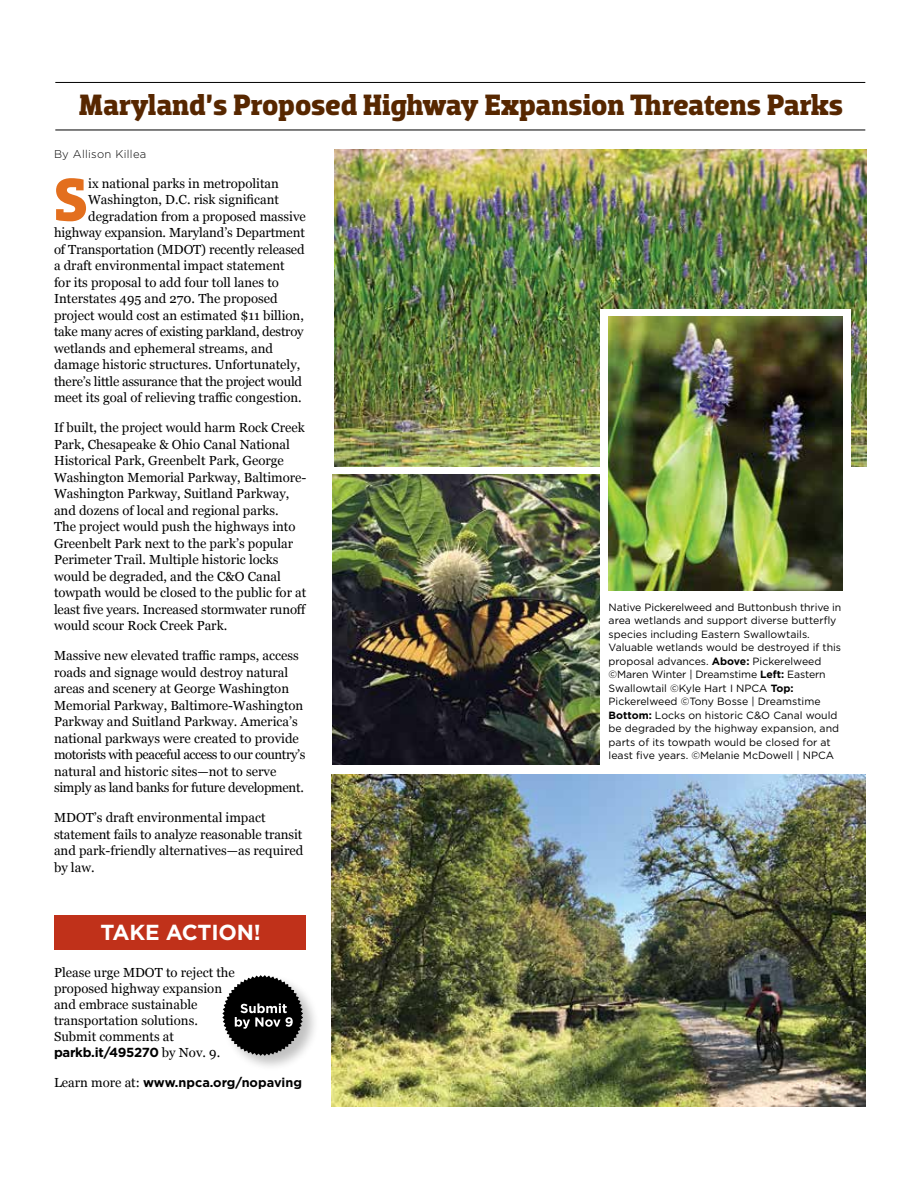
<style>
.page{position:relative;width:918px;height:1188px;background:#fff}
.page>*{position:absolute;margin:0;border:0;box-sizing:border-box;transform-origin:0 0}
.t1{font:700 61.65px "Dobra Slab";color:#e36f1e}
.t2{font:700 30px "Dobra Slab";letter-spacing:-.005em;color:#572700}
.t3{font:700 21.75px "Gotham";letter-spacing:-.01em;color:#fff}
.t4{font:13.2px/16.5px "Georgia";color:#000}
.t5{font:13.2px "Georgia";letter-spacing:-.02em;color:#000}
.t6{font:700 13.2px "Gotham";letter-spacing:-.02em;color:#000}
.t7{font:700 12.75px "Gotham";color:#000}
.t8{font:300 11.25px "Gotham";letter-spacing:.025em;color:#000}
.t9{font:10.5px/13.5px "Gotham";color:#000}
.s1{font-family:"Georgia";font-weight:400}
.s2{font-family:"Georgia";font-weight:400;font-size:13.2px}
.s3{font-weight:700}
</style>
<div class="page">
<img style="left:332px;top:474px;width:268px;height:291px">
<img style="left:335px;top:149px;width:531px;height:318px">
<div style="left:54px;top:915px;width:252px;height:34px;background:#c0311a"></div>
<hr style="left:55px;top:82px;width:810px;height:1px;background:#000">
<hr style="left:55px;top:130px;width:810px;height:1px;background:#000">
<div style="left:221px;top:974px;width:99px;height:99px;background:#000;opacity:.25"></div>
<svg style="left:222px;top:975px;width:81px;height:81px"></svg>
<div style="left:600px;top:309px;width:250px;height:460px;background:#fff"></div>
<img style="left:608px;top:316px;width:234px;height:275px">
<img style="left:332px;top:774px;width:533px;height:333px">
<h2 class="t2" style="left:79px;top:88px;width:765px">Maryland’s Proposed Highway Expansion Threatens Parks</h2>
<p class="t8" style="left:54px;top:148px;width:94px">By Allison Killea</p>
<h1 class="t1" style="left:54px;top:164px;width:36px">S</h1>
<p class="t4" style="left:88px;top:174px;width:192px">ix national parks in metropolitan</p>
<p class="t4" style="left:88px;top:191px;width:192px">Washington, D.C. risk significant</p>
<p class="t4" style="left:88px;top:207px;width:219px">degradation from a proposed massive</p>
<p class="t4" style="left:54px;top:224px;width:252px">highway expansion. Maryland’s Department</p>
<p class="t4" style="left:54px;top:240px;width:252px">of Transportation (MDOT) recently released</p>
<p class="t4" style="left:54px;top:257px;width:232px">a draft environmental impact statement</p>
<p class="t4" style="left:54px;top:273px;width:227px">for its proposal to add four toll lanes to</p>
<p class="t4" style="left:54px;top:290px;width:225px">Interstates 495 and 270. The proposed</p>
<p class="t4" style="left:54px;top:306px;width:251px">project would cost an estimated $11 billion,</p>
<p class="t5" style="left:54px;top:322px;width:251px">take many acres of existing parkland, destroy</p>
<p class="t4" style="left:54px;top:339px;width:221px">wetlands and ephemeral streams, and</p>
<p class="t4" style="left:54px;top:356px;width:248px">damage historic structures. Unfortunately,</p>
<p class="t5" style="left:54px;top:371px;width:250px">there’s little assurance that the project would</p>
<p class="t4" style="left:54px;top:389px;width:249px">meet its goal of relieving traffic congestion.</p>
<p class="t4" style="left:54px;top:419px;width:254px">If built, the project would harm Rock Creek Park, Chesapeake &amp; Ohio Canal National Historical Park, Greenbelt Park, George Washington Memorial Parkway, Baltimore-Washington Parkway, Suitland Parkway, and dozens of local and regional parks.<br>The project would push the highways into Greenbelt Park next to the park’s popular Perimeter Trail. Multiple historic locks would be degraded, and the C&amp;O Canal towpath would be closed to the public for at least five years. Increased stormwater runoff would scour Rock Creek Park.</p>
<p class="t4" style="left:54px;top:647px;width:253px">Massive new elevated traffic ramps, access roads and signage would destroy natural areas and scenery at George Washington Memorial Parkway, Baltimore-Washington Parkway and Suitland Parkway. America’s national parkways were created to provide motorists with peaceful access to our country’s natural and historic sites—not to serve simply as land banks for future development.</p>
<p class="t4" style="left:54px;top:809px;width:251px">MDOT’s draft environmental impact statement fails to analyze reasonable transit and park-friendly alternatives—as required by law.</p>
<h3 class="t3" style="left:101px;top:920px;width:162px">TAKE ACTION!</h3>
<p class="t4" style="left:54px;top:963px;width:182px">Please urge MDOT to reject the proposed highway expansion and embrace sustainable transportation solutions.<br>Submit comments at</p>
<p class="t6" style="left:54px;top:1045px;width:168px">parkb.it/495270 <span class="s1">by Nov. 9.</span></p>
<p class="t7" style="left:54px;top:1075px;width:250px"><span class="s2">Learn more at:</span> www.npca.org/nopaving</p>
<p class="t9" style="left:609px;top:600px;width:234px">Native Pickerelweed and Buttonbush thrive in area wetlands and support diverse butterfly species including Eastern Swallowtails.<br>Valuable wetlands would be destroyed if this proposal advances. <span class="s3">Above:</span> Pickerelweed ©Maren Winter | Dreamstime <span class="s3">Left:</span> Eastern Swallowtail ©Kyle Hart I NPCA <span class="s3">Top:<br></span>Pickerelweed ©Tony Bosse | Dreamstime <span class="s3">Bottom:</span> Locks on historic C&amp;O Canal would be degraded by the highway expansion, and parts of its towpath would be closed for at least five years. ©Melanie McDowell | NPCA</p>
</div>
